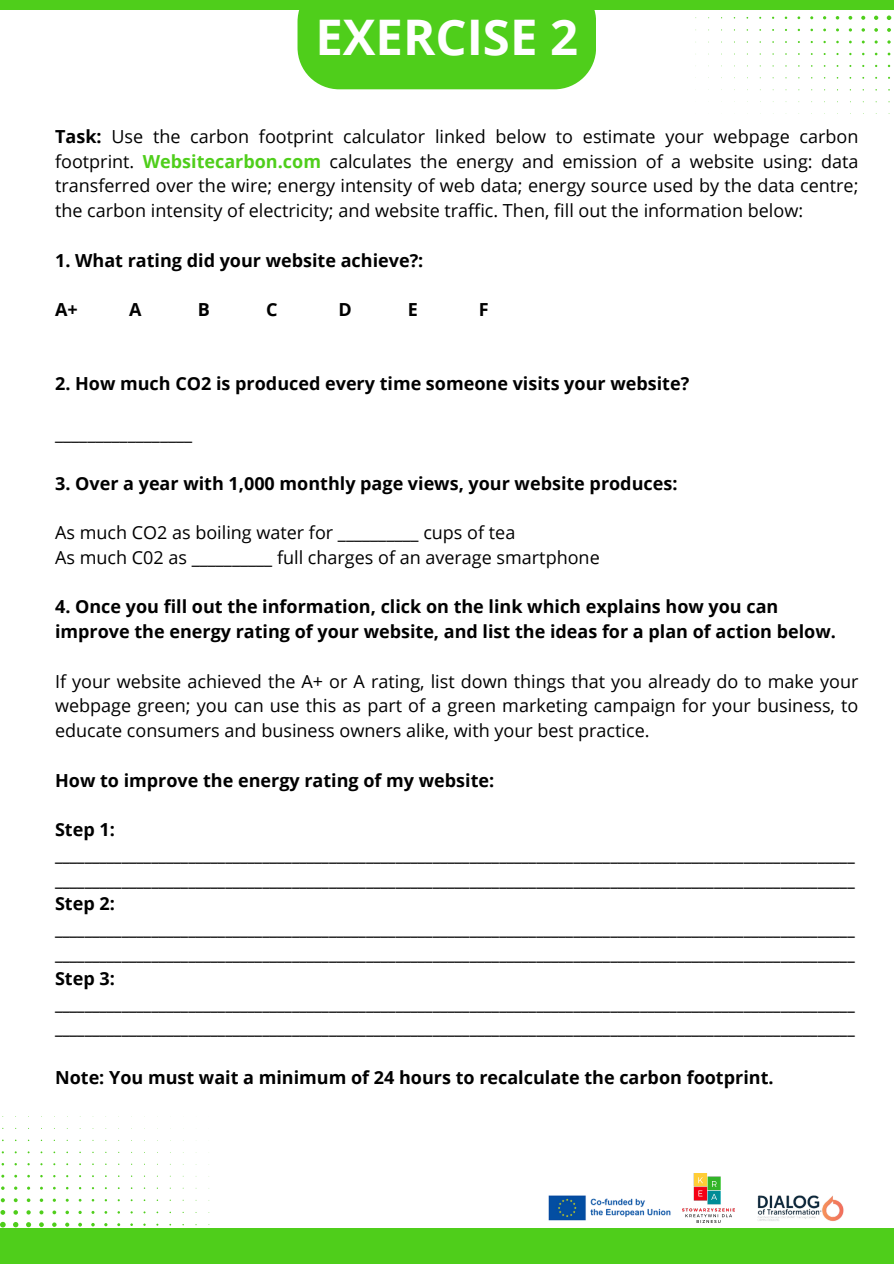
<style>
.page{position:relative;width:894px;height:1264px;background:#fff}
.page>*{position:absolute;margin:0;border:0;box-sizing:border-box;transform-origin:0 0}
.t1{font:700 49.05px "Open Sans";color:#fff}
.t2{font:700 18px/24.8px "Open Sans";color:#000}
.t3{font:18px/24.8px "Open Sans";color:#000;text-align:justify}
.s1{font-weight:700}
.s2{font-weight:700;color:#4fce1b}
</style>
<div class="page">
<div style="left:0;top:1227px;width:893px;height:36px;background:#4fce1b"></div>
<img style="left:757px;top:1195px;width:87px;height:26px">
<img style="left:682px;top:1173px;width:52px;height:48px">
<img style="left:548px;top:1195px;width:123px;height:26px">
<svg style="left:0;top:1116px;width:209px;height:111px"></svg>
<div style="left:297px;top:10px;width:299px;height:79px;background:#4fce1b"></div>
<svg style="left:695px;top:15px;width:197px;height:99px"></svg>
<div style="left:0;top:0;width:893px;height:10px;background:#4fce1b"></div>
<p class="t1" style="left:315px;top:2px;width:264px">EXERCISE 2</p>
<h1 class="t3" style="left:55px;top:123px;width:804px"><span class="s1">Task:</span> Use the carbon footprint calculator linked below to estimate your webpage carbon footprint. <span class="s2">Websitecarbon.com</span> calculates the energy and emission of a website using: data transferred over the wire; energy intensity of web data; energy source used by the data centre; the carbon intensity of electricity; and website traffic. Then, fill out the information below:</h1>
<p class="t2" style="left:55px;top:247px;width:370px">1. What rating did your website achieve?:</p>
<p class="t2" style="left:55px;top:297px;width:24px">A+</p>
<p class="t2" style="left:129px;top:297px;width:14px">A</p>
<p class="t2" style="left:198px;top:297px;width:14px">B</p>
<p class="t2" style="left:266px;top:297px;width:13px">C</p>
<p class="t2" style="left:338px;top:297px;width:15px">D</p>
<p class="t2" style="left:408px;top:297px;width:12px">E</p>
<p class="t2" style="left:478px;top:297px;width:11px">F</p>
<h3 class="t2" style="left:55px;top:371px;width:635px">2. How much CO2 is produced every time someone visits your website?</h3>
<h2 class="t3" style="left:55px;top:420px;width:139px">_________________</h2>
<h3 class="t2" style="left:55px;top:470px;width:623px">3. Over a year with 1,000 monthly page views, your website produces:</h3>
<p class="t3" style="left:55px;top:519px;width:461px">As much CO2 as boiling water for __________ cups of tea</p>
<h3 class="t3" style="left:55px;top:544px;width:546px">As much C02 as __________ full charges of an average smartphone</h3>
<p class="t2" style="left:55px;top:594px;width:782px">4. Once you fill out the information, click on the link which explains how you can improve the energy rating of your website, and list the ideas for a plan of action below.</p>
<p class="t3" style="left:55px;top:668px;width:804px">If your website achieved the A+ or A rating, list down things that you already do to make your webpage green; you can use this as part of a green marketing campaign for your business, to educate consumers and business owners alike, with your best practice.</p>
<h3 class="t2" style="left:55px;top:767px;width:440px">How to improve the energy rating of my website:</h3>
<p class="t2" style="left:55px;top:816px;width:800px">Step 1: ____________________________________________________________________________________________________________ ____________________________________________________________________________________________________________ Step 2: ____________________________________________________________________________________________________________ ____________________________________________________________________________________________________________ Step 3: ____________________________________________________________________________________________________________ ____________________________________________________________________________________________________________</p>
<h3 class="t2" style="left:55px;top:1064px;width:719px">Note: You must wait a minimum of 24 hours to recalculate the carbon footprint.</h3>
</div>
